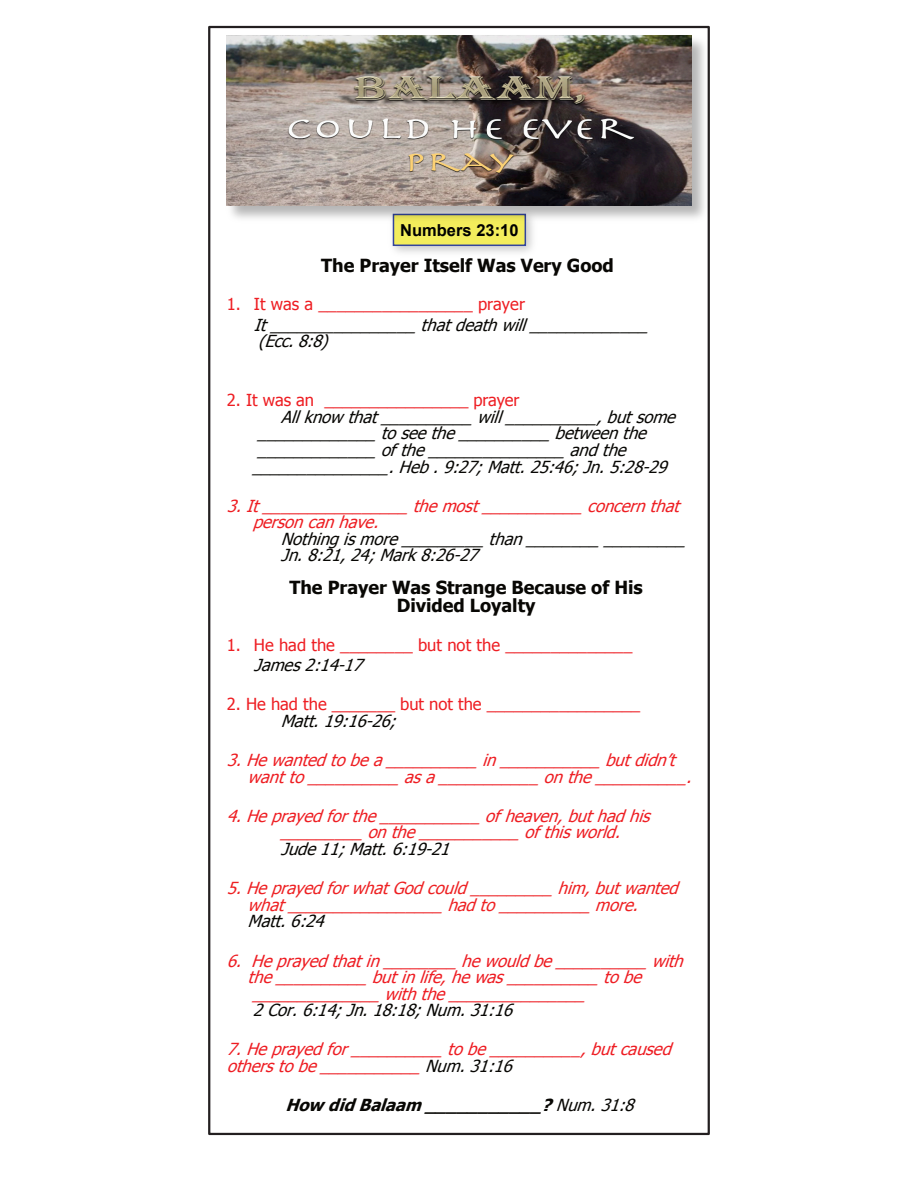
<style>
.page{position:relative;width:918px;height:1188px;background:#fff}
.page>*{position:absolute;margin:0;border:0;box-sizing:border-box;transform-origin:0 0}
.t1{font:700 18px/18px "Tahoma";letter-spacing:-.005em;color:#080704;text-align:center}
.t2{font:italic 16.65px/16.5px "Tahoma";color:#080704}
.t3{font:italic 16.65px/16.5px "Tahoma";color:#ee1e23}
.t4{font:italic 16.65px/16.5px "Tahoma";color:#ee1d23}
.t5{font:italic 16.65px/16.5px "Tahoma";color:#ee2123}
.t6{font:italic 700 16.65px "Tahoma";color:#080704}
.t7{font:16.5px "Tahoma";color:#ee1e23}
.t8{font:italic 16.5px/16.5px "Tahoma";color:#080704}
.t9{font:700 16.5px "Arial";color:#000}
.s1{color:#080704}
.s2{font-weight:400}
</style>
<div class="page">
<img style="left:392px;top:224px;width:141px;height:29px">
<div style="left:393px;top:214px;width:133px;height:32px;background:#f3ed5c;border:2px solid #33459d"></div>
<img style="left:226px;top:35px;width:483px;height:189px">
<img style="left:227px;top:36px;width:464px;height:170px">
<p class="t9" style="left:400px;top:224px;width:120px">Numbers 23:10</p>
<p class="t1" style="left:321px;top:258px;width:294px">The Prayer Itself Was Very Good</p>
<p class="t7" style="left:227px;top:298px;width:300px">1. It was a _________________ prayer</p>
<p class="t8" style="left:254px;top:318px;width:401px">It ________________ that death will _____________ (Ecc. 8:8)</p>
<p class="t7" style="left:227px;top:394px;width:294px">2. It was an ________________ prayer</p>
<p class="t2" style="left:281px;top:410px;width:401px">All know that __________ will __________, but some</p>
<p class="t2" style="left:258px;top:427px;width:395px">_____________ to see the __________ between the</p>
<p class="t2" style="left:258px;top:443px;width:374px">_____________ of the _______________ and the</p>
<p class="t2" style="left:253px;top:460px;width:420px">_______________. Heb . 9:27; Matt. 25:46; Jn. 5:28-29</p>
<p class="t3" style="left:253px;top:499px;width:433px;text-indent:-26px">3. It ________________ the most ___________ concern that person can have.</p>
<p class="t2" style="left:281px;top:532px;width:411px">Nothing is more _________ than ________ _________<br>Jn. 8:21, 24; Mark 8:26-27</p>
<p class="t1" style="left:289px;top:580px;width:355px">The Prayer Was Strange Because of His<br>Divided Loyalty</p>
<p class="t7" style="left:227px;top:638px;width:407px">1. He had the ________ but not the ______________</p>
<p class="t8" style="left:254px;top:658px;width:115px">James 2:14-17</p>
<p class="t7" style="left:227px;top:698px;width:415px">2. He had the _______ but not the _________________</p>
<p class="t2" style="left:281px;top:714px;width:122px">Matt. 19:16-26;</p>
<p class="t3" style="left:248px;top:753px;width:450px;text-indent:-21px">3. He wanted to be a __________ in ___________ but didn’t want to __________ as a ___________ on the __________.</p>
<p class="t3" style="left:281px;top:809px;width:375px;text-indent:-54px">4. He prayed for the ___________ of heaven, but had his _________ on the ___________ of this world.</p>
<p class="t2" style="left:281px;top:842px;width:175px">Jude 11; Matt. 6:19-21</p>
<p class="t5" style="left:248px;top:881px;width:437px;text-indent:-21px">5. He prayed for what God could _________ him, but wanted what _________________ had to __________ more.</p>
<p class="t2" style="left:248px;top:914px;width:83px">Matt. 6:24</p>
<p class="t4" style="left:227px;top:954px;width:463px">6. He prayed that in ________ he would be __________ with</p>
<p class="t4" style="left:248px;top:970px;width:400px">the __________ but in life, he was __________ to be</p>
<p class="t4" style="left:253px;top:987px;width:339px">______________ with the _______________</p>
<p class="t2" style="left:253px;top:1003px;width:266px">2 Cor. 6:14; Jn. 18:18; Num. 31:16</p>
<p class="t4" style="left:227px;top:1043px;width:451px">7. He prayed for __________ to be __________, but caused others to be ___________ <span class="s1">Num. 31:16</span></p>
<p class="t6" style="left:285px;top:1099px;width:355px">HowdidBalaam___________?<span class="s2">Num.31:8</span></p>
</div>
